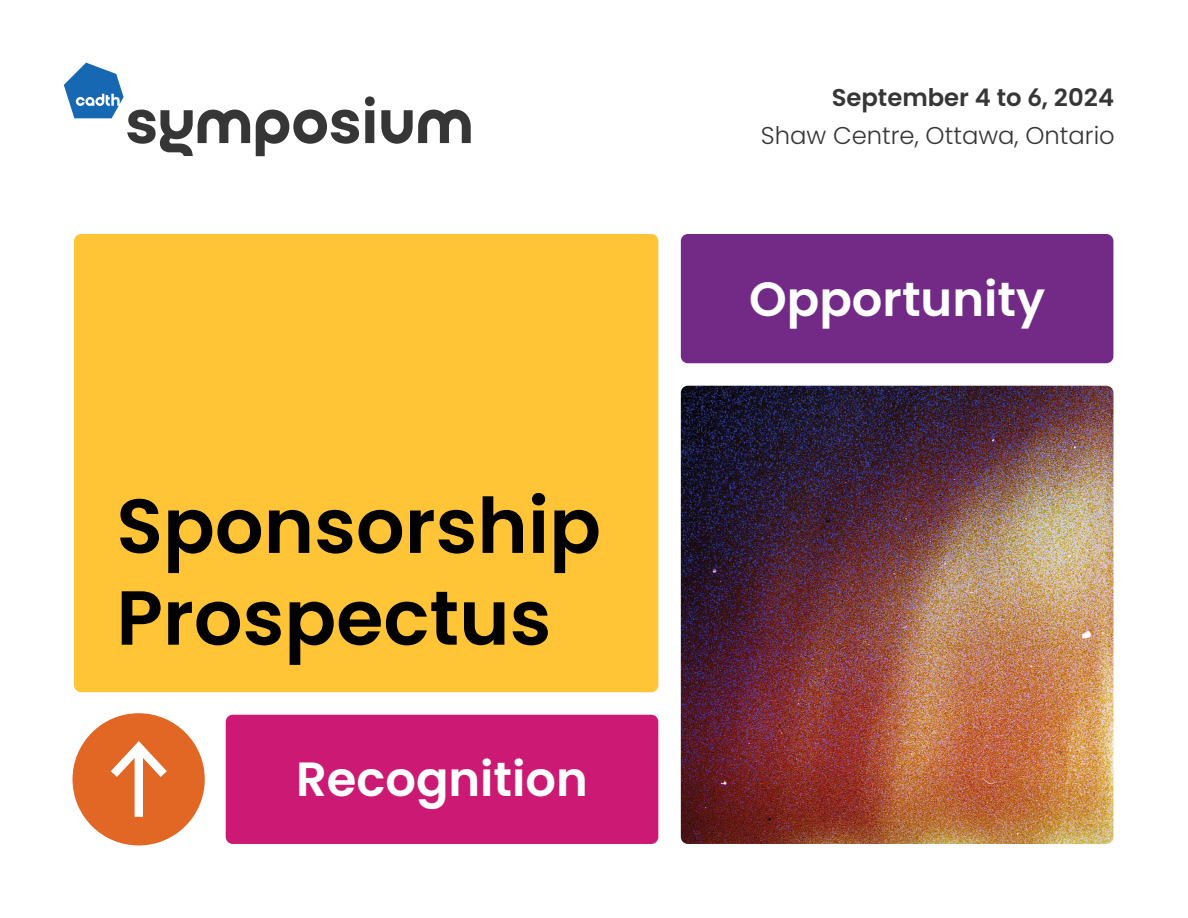
<style>
.page{position:relative;width:1188px;height:918px;background:#fff}
.page>*{position:absolute;margin:0;border:0;box-sizing:border-box;transform-origin:0 0}
.t1{font:600 76.5px/91.8px "Poppins";color:#000}
.t2{font:600 48px "Poppins";color:#fff}
.t3{font:300 24.3px "Poppins";color:#363636}
.t4{font:600 24.3px "Poppins";color:#363636}
</style>
<div class="page">
<img style="left:681px;top:386px;width:432px;height:458px">
<div style="left:74px;top:234px;width:584px;height:458px;background:#ffc536;border-radius:7px"></div>
<div style="left:681px;top:234px;width:432px;height:129px;background:#732a87;border-radius:7px"></div>
<svg style="left:64px;top:63px;width:186px;height:93px"></svg>
<svg style="left:256px;top:110px;width:103px;height:46px"></svg>
<svg style="left:365px;top:96px;width:10px;height:47px"></svg>
<svg style="left:381px;top:110px;width:90px;height:34px"></svg>
<div style="left:73px;top:713px;width:132px;height:132px;background:#e26725;border-radius:50%"></div>
<svg style="left:111px;top:741px;width:56px;height:76px"></svg>
<div style="left:226px;top:715px;width:432px;height:129px;background:#cc1a74;border-radius:7px"></div>
<h1 class="t1" style="left:116px;top:481px;width:486px">Sponsorship<br>Prospectus</h1>
<h2 class="t2" style="left:296px;top:758px;width:293px">Recognition</h2>
<p class="t4" style="left:832px;top:87px;width:284px">September 4 to 6, 2024</p>
<p class="t3" style="left:761px;top:119px;width:355px">Shaw Centre, Ottawa, Ontario</p>
<h2 class="t2" style="left:749px;top:278px;width:297px">Opportunity</h2>
</div>
